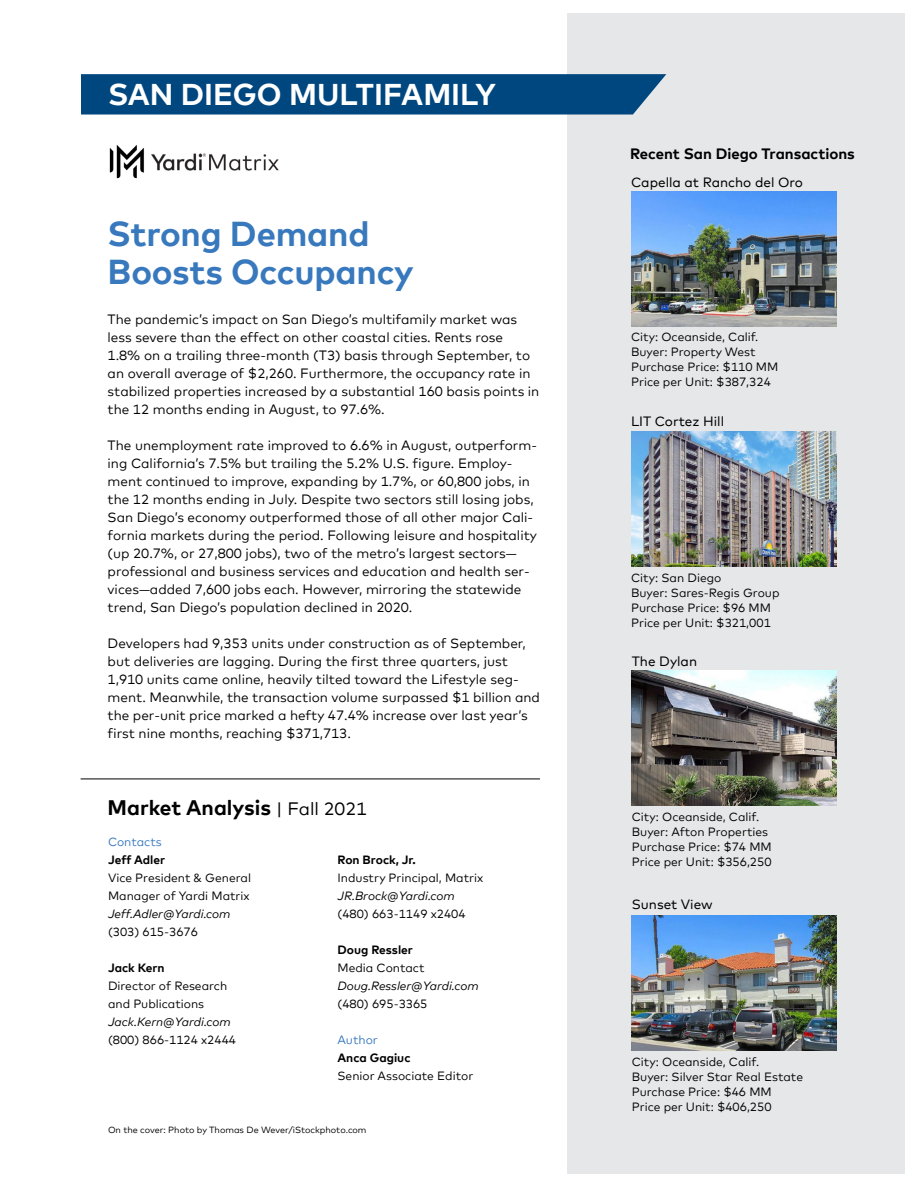
<style>
.page{position:relative;width:918px;height:1188px;background:#fff}
.page>*{position:absolute;margin:0;border:0;box-sizing:border-box;transform-origin:0 0}
.t1{font:700 34.5px/39px "Mark Offc Pro";letter-spacing:-.005em;color:#3879be}
.t2{font:700 30px "Mark Offc Pro";color:#fff}
.t3{font:700 21px "Mark Offc Pro";color:#000}
.t4{font:700 15px "Mark Offc Pro";color:#000}
.t5{font:13.5px/18px "Mark Offc Pro";color:#000}
.t6{font:13.5px "Mark Offc Pro";color:#000}
.t7{font:12px/15px "Mark Offc Pro";color:#000}
.t8{font:italic 12px "Mark Offc Pro";color:#000}
.t9{font:700 12px "Mark Offc Pro";color:#000}
.t10{font:12px "Mark Offc Pro";color:#3879be}
.t11{font:9px "Mark Offc Pro";color:#000}
.s1{font-weight:400;font-size:18px}
</style>
<div class="page">
<img style="left:110px;top:145px;width:169px;height:33px">
<div style="left:567px;top:14px;width:337px;height:1160px;background:#e6e7e8"></div>
<img style="left:632px;top:670px;width:205px;height:135px">
<img style="left:632px;top:915px;width:205px;height:135px">
<img style="left:631px;top:191px;width:205px;height:135px">
<img style="left:631px;top:432px;width:205px;height:135px">
<hr style="left:81px;top:779px;width:459px;height:1px;background:#000">
<svg style="left:81px;top:74px;width:585px;height:41px;background:#094c83"></svg>
<h2 class="t2" style="left:108px;top:71px;width:389px">SAN DIEGO MULTIFAMILY</h2>
<h1 class="t1" style="left:108px;top:211px;width:308px">Strong Demand<br>Boosts Occupancy</h1>
<p class="t5" style="left:108px;top:309px;width:433px">The pandemic’s impact on San Diego’s multifamily market was less severe than the effect on other coastal cities. Rents rose<br>1.8% on a trailing three-month (T3) basis through September, to an overall average of $2,260. Furthermore, the occupancy rate in stabilized properties increased by a substantial 160 basis points in the 12 months ending in August, to 97.6%.</p>
<p class="t5" style="left:108px;top:435px;width:431px">The unemployment rate improved to 6.6% in August, outperform&shy;ing California’s 7.5% but trailing the 5.2% U.S. figure. Employ&shy;ment continued to improve, expanding by 1.7%, or 60,800 jobs, in the 12 months ending in July. Despite two sectors still losing jobs, San Diego’s economy outperformed those of all other major Cali&shy;fornia markets during the period. Following leisure and hospitality (up 20.7%, or 27,800 jobs), two of the metro’s largest sectors— professional and business services and education and health ser&shy;vices—added 7,600 jobs each. However, mirroring the statewide trend, San Diego’s population declined in 2020.</p>
<p class="t5" style="left:108px;top:633px;width:434px">Developers had 9,353 units under construction as of September, but deliveries are lagging. During the first three quarters, just 1,910 units came online, heavily tilted toward the Lifestyle seg&shy;ment. Meanwhile, the transaction volume surpassed $1 billion and the per-unit price marked a hefty 47.4% increase over last year’s first nine months, reaching $371,713.</p>
<h3 class="t3" style="left:108px;top:791px;width:261px">Market Analysis <span class="s1">| Fall 2021</span></h3>
<p class="t10" style="left:108px;top:833px;width:55px">Contacts</p>
<p class="t9" style="left:108px;top:851px;width:59px">Jeff Adler</p>
<p class="t7" style="left:108px;top:868px;width:145px;line-height:18px">Vice President &amp; General<br>Manager of Yardi Matrix</p>
<p class="t8" style="left:108px;top:905px;width:124px">Jeff.Adler@Yardi.com</p>
<p class="t7" style="left:108px;top:923px;width:92px">(303) 615-3676</p>
<p class="t9" style="left:108px;top:959px;width:58px">Jack Kern</p>
<p class="t7" style="left:108px;top:976px;width:121px;line-height:18px">Director of Research and Publications</p>
<p class="t8" style="left:108px;top:1013px;width:124px">Jack.Kern@Yardi.com</p>
<p class="t7" style="left:108px;top:1031px;width:130px">(800) 866-1124 x2444</p>
<p class="t9" style="left:338px;top:851px;width:80px">Ron Brock, Jr.</p>
<p class="t7" style="left:338px;top:869px;width:147px">Industry Principal, Matrix</p>
<p class="t8" style="left:338px;top:887px;width:119px">JR.Brock@Yardi.com</p>
<p class="t7" style="left:338px;top:905px;width:130px">(480) 663-1149 x2404</p>
<p class="t9" style="left:338px;top:941px;width:77px">Doug Ressler</p>
<p class="t7" style="left:338px;top:959px;width:89px">Media Contact</p>
<p class="t8" style="left:338px;top:977px;width:143px">Doug.Ressler@Yardi.com</p>
<p class="t7" style="left:338px;top:995px;width:92px">(480) 695-3365</p>
<p class="t10" style="left:338px;top:1031px;width:42px">Author</p>
<p class="t9" style="left:338px;top:1049px;width:75px">Anca Gagiuc</p>
<p class="t7" style="left:338px;top:1067px;width:137px">Senior Associate Editor</p>
<p class="t11" style="left:108px;top:1123px;width:260px">On the cover: Photo by Thomas De Wever/iStockphoto.com</p>
<p class="t4" style="left:630px;top:142px;width:226px">Recent San Diego Transactions</p>
<p class="t6" style="left:631px;top:172px;width:173px">Capella at Rancho del Oro</p>
<p class="t7" style="left:631px;top:328px;width:149px">City: Oceanside, Calif.<br>Buyer: Property West<br>Purchase Price: $110 MM<br>Price per Unit: $387,324</p>
<p class="t6" style="left:631px;top:411px;width:95px">LIT Cortez Hill</p>
<p class="t7" style="left:631px;top:570px;width:150px">City: San Diego<br>Buyer: Sares-Regis Group<br>Purchase Price: $96 MM<br>Price per Unit: $321,001</p>
<p class="t6" style="left:632px;top:651px;width:67px">The Dylan</p>
<p class="t7" style="left:632px;top:808px;width:142px">City: Oceanside, Calif.<br>Buyer: Afton Properties<br>Purchase Price: $74 MM<br>Price per Unit: $356,250</p>
<p class="t6" style="left:632px;top:894px;width:82px">Sunset View</p>
<p class="t7" style="left:632px;top:1053px;width:173px">City: Oceanside, Calif.<br>Buyer: Silver Star Real Estate<br>Purchase Price: $46 MM<br>Price per Unit: $406,250</p>
</div>
